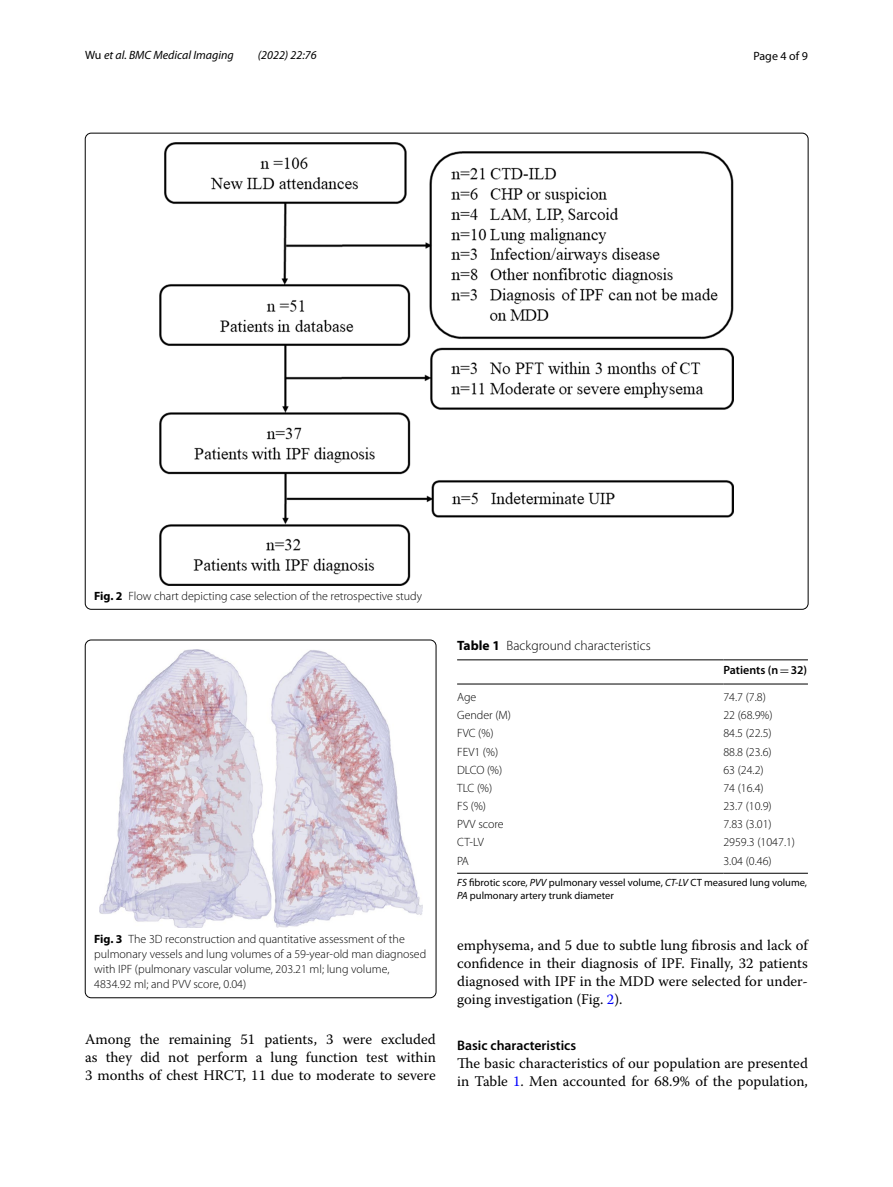
<style>
.page{position:relative;width:893px;height:1187px;background:#fff}
.page>*{position:absolute;margin:0;border:0;box-sizing:border-box;transform-origin:0 0}
.t1{font:14.7px/18px "Warnock Pro";color:#000;text-align:justify}
.t2{font:600 13.8px "Myriad Pro";color:#000}
.t3{font:300 13.5px "Myriad Pro";color:#000}
.t4{font:300 12px/15px "Myriad Pro";color:#000}
.t5{font:italic 12px "Myriad Pro";color:#000}
.t6{font:600 12px "Myriad Pro";color:#000}
.t7{font:12px "Myriad Pro";color:#000}
.t8{font:10.5px/12.8px "Myriad Pro";color:#000}
.s1{font-style:normal}
.s2{font-weight:700}
.s3{font-family:"MTSY";font-weight:400}
.s4{font-style:italic}
.s5{color:#00f}
</style>
<div class="page">
<img style="left:160px;top:142px;width:574px;height:443px">
<img style="left:99px;top:649px;width:323px;height:278px">
<div style="left:85px;top:639px;width:351px;height:358px;border:1px solid #000;border-radius:6px"></div>
<hr style="left:457px;top:659px;width:266px;height:1px;background:#000">
<hr style="left:457px;top:683px;width:266px;height:1px;background:#000">
<hr style="left:723px;top:659px;width:85px;height:1px;background:#000">
<hr style="left:723px;top:683px;width:85px;height:1px;background:#000">
<hr style="left:457px;top:872px;width:266px;height:1px;background:#000">
<hr style="left:723px;top:872px;width:85px;height:1px;background:#000">
<p class="t5" style="left:85px;top:48px;width:150px"><span class="s1">Wu</span> et al. BMC Medical Imaging</p>
<p class="t5" style="left:258px;top:48px;width:60px">(2022) 22:76</p>
<p class="t7" style="left:753px;top:48px;width:56px">Page 4 of 9</p>
<p class="t4" style="left:94px;top:589px;width:329px"><span class="s2">Fig. 2</span> Flow chart depicting case selection of the retrospective study</p>
<p class="t4" style="left:94px;top:931px;width:334px"><span class="s2">Fig. 3</span> The 3D reconstruction and quantitative assessment of the pulmonary vessels and lung volumes of a 59-year-old man diagnosed with IPF (pulmonary vascular volume, 203.21 ml; lung volume, 4834.92 ml; and PVV score, 0.04)</p>
<p class="t1" style="left:85px;top:1029px;width:352px">Among the remaining 51 patients, 3 were excluded as they did not perform a lung function test within 3 months of chest HRCT, 11 due to moderate to severe</p>
<p class="t3" style="left:457px;top:638px;width:195px"><span class="s2">Table 1</span> Background characteristics</p>
<p class="t6" style="left:723px;top:662px;width:85px">Patients (n<span class="s3">=</span>32)</p>
<p class="t4" style="left:457px;top:689px;width:21px">Age</p>
<p class="t4" style="left:723px;top:689px;width:44px">74.7 (7.8)</p>
<p class="t4" style="left:457px;top:708px;width:56px">Gender (M)</p>
<p class="t4" style="left:723px;top:708px;width:51px">22 (68.9%)</p>
<p class="t4" style="left:457px;top:726px;width:38px">FVC (%)</p>
<p class="t4" style="left:723px;top:726px;width:50px">84.5 (22.5)</p>
<p class="t4" style="left:457px;top:744px;width:43px">FEV1 (%)</p>
<p class="t4" style="left:723px;top:744px;width:50px">88.8 (23.6)</p>
<p class="t4" style="left:457px;top:762px;width:47px">DLCO (%)</p>
<p class="t4" style="left:723px;top:762px;width:42px">63 (24.2)</p>
<p class="t4" style="left:457px;top:780px;width:37px">TLC (%)</p>
<p class="t4" style="left:723px;top:780px;width:42px">74 (16.4)</p>
<p class="t4" style="left:457px;top:798px;width:30px">FS (%)</p>
<p class="t4" style="left:723px;top:798px;width:50px">23.7 (10.9)</p>
<p class="t4" style="left:457px;top:816px;width:48px">PVV score</p>
<p class="t4" style="left:723px;top:816px;width:50px">7.83 (3.01)</p>
<p class="t4" style="left:457px;top:835px;width:28px">CT-LV</p>
<p class="t4" style="left:723px;top:835px;width:73px">2959.3 (1047.1)</p>
<p class="t4" style="left:457px;top:853px;width:13px">PA</p>
<p class="t4" style="left:723px;top:853px;width:50px">3.04 (0.46)</p>
<p class="t8" style="left:457px;top:876px;width:352px"><span class="s4">FS</span> fibrotic score, <span class="s4">PVV</span> pulmonary vessel volume, <span class="s4">CT-LV</span> CT measured lung volume,<br><span class="s4">PA</span> pulmonary artery trunk diameter</p>
<p class="t1" style="left:457px;top:935px;width:352px">emphysema, and 5 due to subtle lung fibrosis and lack of confidence in their diagnosis of IPF. Finally, 32 patients diagnosed with IPF in the MDD were selected for under&shy;going investigation (Fig. <span class="s5">2</span>).</p>
<p class="t2" style="left:457px;top:1036px;width:121px">Basic characteristics</p>
<p class="t1" style="left:457px;top:1054px;width:352px">The basic characteristics of our population are presented in Table <span class="s5">1</span>. Men accounted for 68.9% of the population,</p>
</div>
